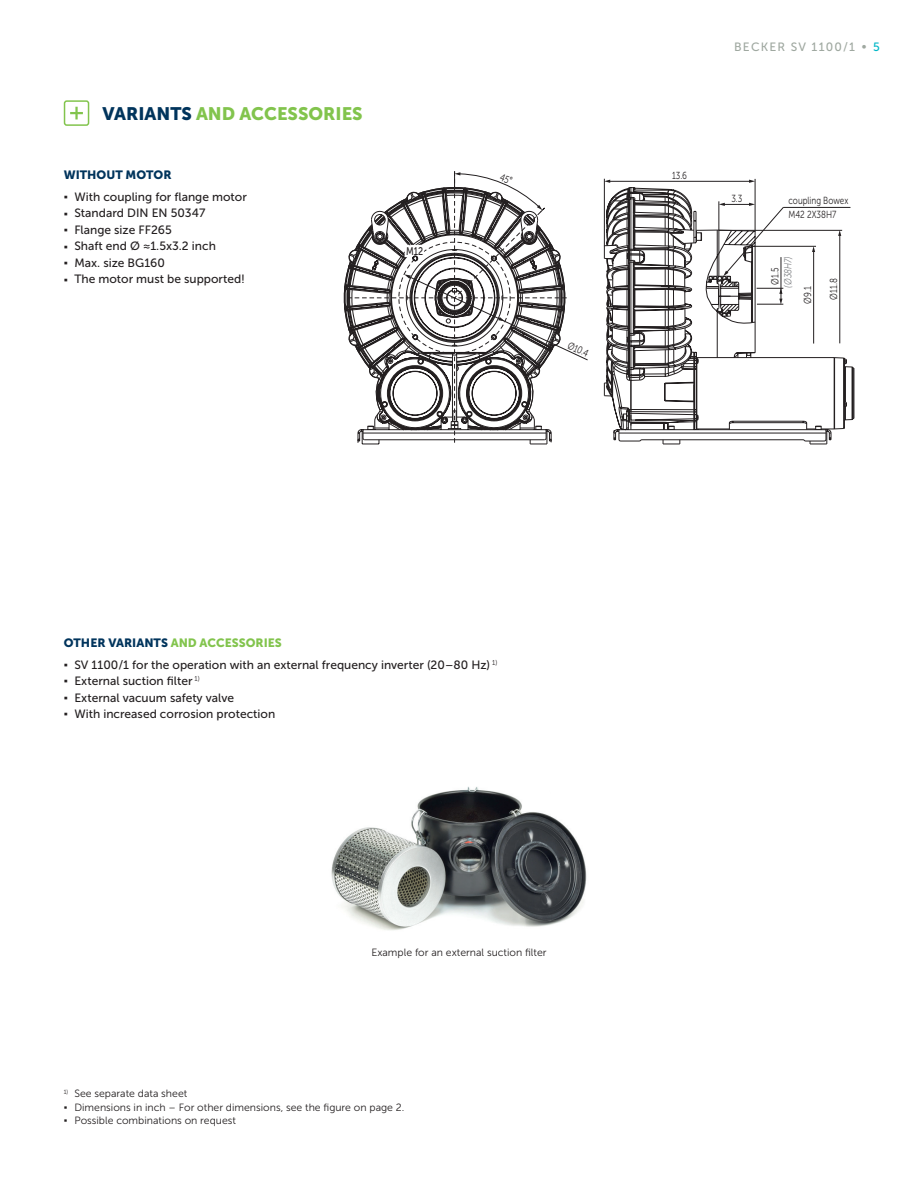
<style>
.page{position:relative;width:918px;height:1188px;background:#fff}
.page>*{position:absolute;margin:0;border:0;box-sizing:border-box;transform-origin:0 0}
.t1{font:18px "Museo Sans 900";color:#82c44d}
.t2{font:12px/16.5px "Museo Sans 500";color:#231f20}
.t3{font:12px "Museo Sans 900";color:#82c44d}
.t4{font:12px "Museo Sans 500";letter-spacing:.1em;color:#9fa8a0}
.t5{font:12px "Museo Sans 900";color:#00345c}
.t6{font:700 12px/16.5px "Verdana";color:#231f20;text-align:justify}
.t7{font:11.1px "Museo Sans 300";color:#231f20;scale:.8 1}
.t8{font:10.5px/13.5px "Museo Sans 300";color:#231f20}
.t9{font:700 10.5px/13.5px "Verdana";color:#231f20}
.t10{font:10.35px "Museo Sans 300";color:#231f20;scale:.79 1}
.t11{font:10.2px "Museo Sans 300";color:#231f20;scale:.8 1}
.t12{font:10.2px "Museo Sans 300";color:#231f20;scale:.81 1}
.t13{font:italic 10.2px "Museo Sans 300";color:#808285;scale:.8 1}
.t14{font:6.15px "Museo Sans 300";color:#231f20}
.s1{color:#00345c}
.s2{color:#00b7c7}
</style>
<div class="page">
<div style="left:64px;top:100px;width:25px;height:26px;border:2px solid #82c44d;border-radius:2px"></div>
<svg style="left:70px;top:107px;width:13px;height:12px"></svg>
<img style="left:331px;top:787px;width:256px;height:143px">
<hr style="left:604px;top:179px;width:1px;height:67px;background:#231f20">
<hr style="left:755px;top:179px;width:1px;height:52px;background:#231f20">
<svg style="left:604px;top:180px;width:152px;height:7px"></svg>
<svg style="left:604px;top:187px;width:250px;height:257px"></svg>
<svg style="left:613px;top:192px;width:232px;height:250px"></svg>
<svg style="left:344px;top:171px;width:244px;height:272px"></svg>
<h1 class="t1" style="left:102px;top:103px;width:262px"><span class="s1">VARIANTS</span> AND ACCESSORIES</h1>
<p class="t5" style="left:64px;top:168px;width:109px">WITHOUT MOTOR</p>
<p class="t6" style="left:64px;top:188px;width:6px">▪ ▪ ▪ ▪ ▪ ▪</p>
<p class="t2" style="left:74px;top:188px;width:174px">With coupling for flange motor<br>Standard DIN EN 50347<br>Flange size FF265<br>Shaft end Ø ≈1.5x3.2 inch<br>Max. size BG160<br>The motor must be supported!</p>
<p class="t7" style="left:406px;top:245px;width:22px">M12</p>
<p class="t11" style="left:571px;top:340px;width:29px;rotate:25deg">Ø10.4</p>
<p class="t4" style="left:734px;top:40px;width:147px">BECKER SV 1100/1 • <span class="s2">5</span></p>
<p class="t11" style="left:672px;top:170px;width:20px">13.6</p>
<p class="t10" style="left:731px;top:193px;width:15px">3.3</p>
<p class="t10" style="left:788px;top:194px;width:77px">coupling Bowex</p>
<p class="t10" style="left:788px;top:209px;width:62px">M42 2X38H7</p>
<p class="t11" style="left:769px;top:285px;width:23px;rotate:-90deg">Ø1.5</p>
<p class="t13" style="left:783px;top:288px;width:41px;rotate:-90deg">(Ø38H7)</p>
<p class="t12" style="left:802px;top:304px;width:23px;rotate:-90deg">Ø9.1</p>
<p class="t12" style="left:828px;top:300px;width:28px;rotate:-90deg">Ø11.8</p>
<p class="t3" style="left:64px;top:636px;width:220px"><span class="s1">OTHER VARIANTS</span> AND ACCESSORIES</p>
<p class="t6" style="left:64px;top:656px;width:6px">▪ ▪ ▪ ▪</p>
<p class="t2" style="left:74px;top:656px;width:424px">SV 1100/1 for the operation with an external frequency inverter (20–80 Hz) <sup>1)<br></sup>External suction filter <sup>1)<br></sup>External vacuum safety valve<br>With increased corrosion protection</p>
<p class="t8" style="left:371px;top:946px;width:177px">Example for an external suction filter</p>
<p class="t14" style="left:64px;top:1088px;width:6px">1)</p>
<p class="t9" style="left:64px;top:1100px;width:5px">▪ ▪</p>
<p class="t8" style="left:74px;top:1087px;width:332px">See separate data sheet<br>Dimensions in inch – For other dimensions, see the figure on page 2.<br>Possible combinations on request</p>
</div>
